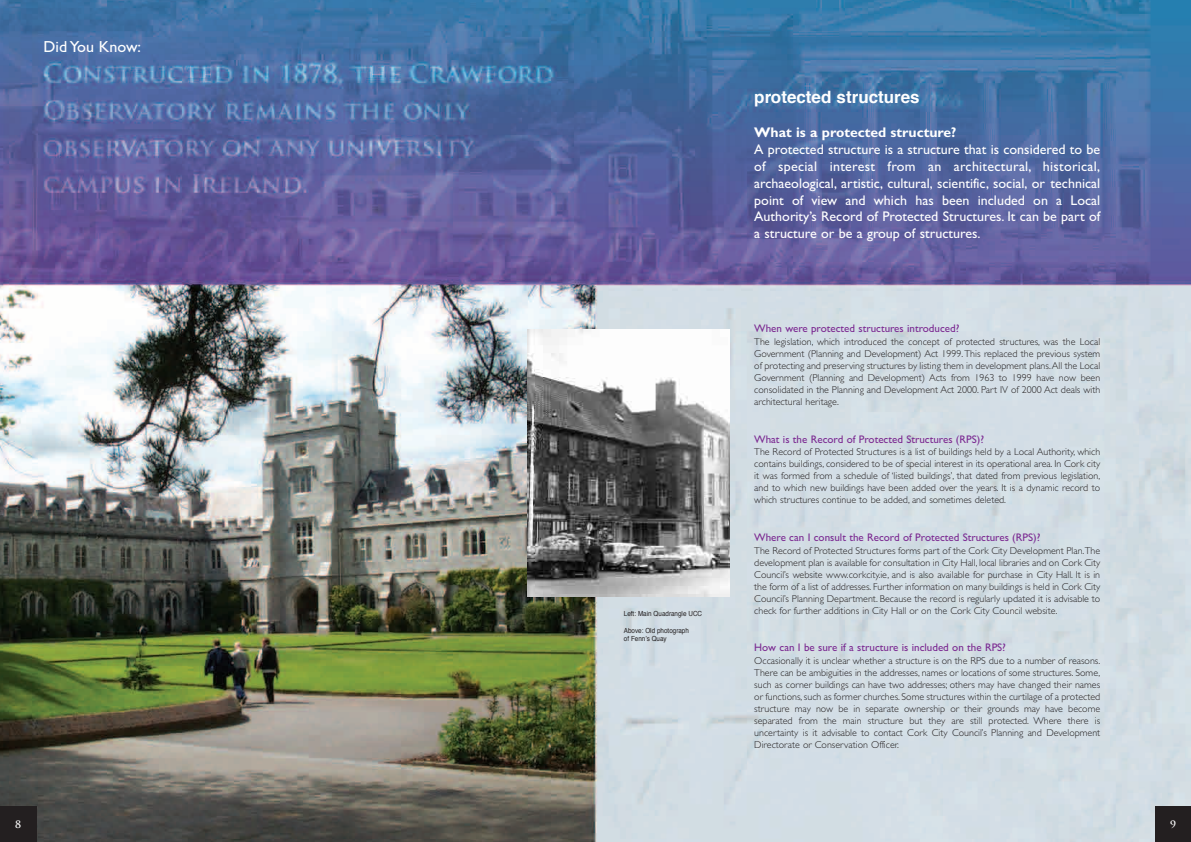
<style>
.page{position:relative;width:1191px;height:842px;background:#fff}
.page>*{position:absolute;margin:0;border:0;box-sizing:border-box;transform-origin:0 0}
.t1{font:700 17px "Helvetica";color:#fff}
.t2{font:16px "Gill Sans";color:#fff}
.t3{font:14px/16.8px "Gill Sans";color:#fff;text-align:justify}
.t4{font:700 14px "Gill Sans";color:#fff}
.t5{font:11px "Gill Sans";color:#7b2991}
.t6{font:300 10px/12px "Gill Sans";color:#231f20;text-align:justify}
.t7{font:700 10px "Trajan Pro";color:#fff}
.t8{font:7px/8.4px "Helvetica";color:#231f20;scale:.9 1}
</style>
<div class="page">
<img style="left:0;top:0;width:1191px;height:842px">
<div style="left:1155px;top:806px;width:36px;height:36px;background:#231f20"></div>
<div style="left:0;top:806px;width:36px;height:36px;background:#231f20"></div>
<img style="left:528px;top:329px;width:202px;height:268px">
<h2 class="t2" style="left:44px;top:41px;width:99px">Did You Know:</h2>
<p class="t8" style="left:624px;top:610px;width:88px">Left: Main Quadrangle UCC</p>
<p class="t8" style="left:624px;top:626px;width:74px">Above: Old photograph of Fenn’s Quay</p>
<h1 class="t1" style="left:754px;top:90px;width:167px">protected structures</h1>
<h3 class="t4" style="left:754px;top:128px;width:204px">What is a protected structure?</h3>
<p class="t3" style="left:754px;top:143px;width:347px">A protected structure is a structure that is considered to be of special interest from an architectural, historical, archaeological, artistic, cultural, scientific, social, or technical point of view and which has been included on a Local Authority’s Record of Protected Structures. It can be part of a structure or be a group of structures.</p>
<p class="t5" style="left:754px;top:325px;width:207px">When were protected structures introduced?</p>
<p class="t6" style="left:754px;top:336px;width:347px">The legislation, which introduced the concept of protected structures, was the Local Government (Planning and Development) Act 1999.This replaced the previous system of protecting and preserving structures by listing them in development plans.All the Local Government (Planning and Development) Acts from 1963 to 1999 have now been consolidated in the Planning and Development Act 2000. Part IV of 2000 Act deals with architectural heritage.</p>
<p class="t5" style="left:754px;top:435px;width:231px">What is the Record of Protected Structures (RPS)?</p>
<p class="t6" style="left:754px;top:447px;width:347px">The Record of Protected Structures is a list of buildings held by a Local Authority, which contains buildings, considered to be of special interest in its operational area. In Cork city it was formed from a schedule of ‘listed buildings’, that dated from previous legislation, and to which new buildings have been added over the years. It is a dynamic record to which structures continue to be added, and sometimes deleted.</p>
<p class="t5" style="left:754px;top:534px;width:287px">Where can I consult the Record of Protected Structures (RPS)?</p>
<p class="t6" style="left:754px;top:545px;width:347px">The Record of Protected Structures forms part of the Cork City Development Plan.The development plan is available for consultation in City Hall, local libraries and on Cork City Council’s website www.corkcity.ie, and is also available for purchase in City Hall. It is in the form of a list of addresses. Further information on many buildings is held in Cork City Council’s Planning Department. Because the record is regularly updated it is advisable to check for further additions in City Hall or on the Cork City Council website.</p>
<p class="t5" style="left:754px;top:644px;width:253px">How can I be sure if a structure is included on the RPS?</p>
<p class="t6" style="left:754px;top:656px;width:347px">Occasionally it is unclear whether a structure is on the RPS due to a number of reasons.<br>There can be ambiguities in the addresses, names or locations of some structures. Some, such as corner buildings can have two addresses; others may have changed their names or functions, such as former churches. Some structures within the curtilage of a protected structure may now be in separate ownership or their grounds may have become separated from the main structure but they are still protected. Where there is uncertainty is it advisable to contact Cork City Council’s Planning and Development Directorate or Conservation Officer.</p>
<p class="t7" style="left:15px;top:818px;width:8px">8</p>
<p class="t7" style="left:1170px;top:818px;width:7px">9</p>
</div>
